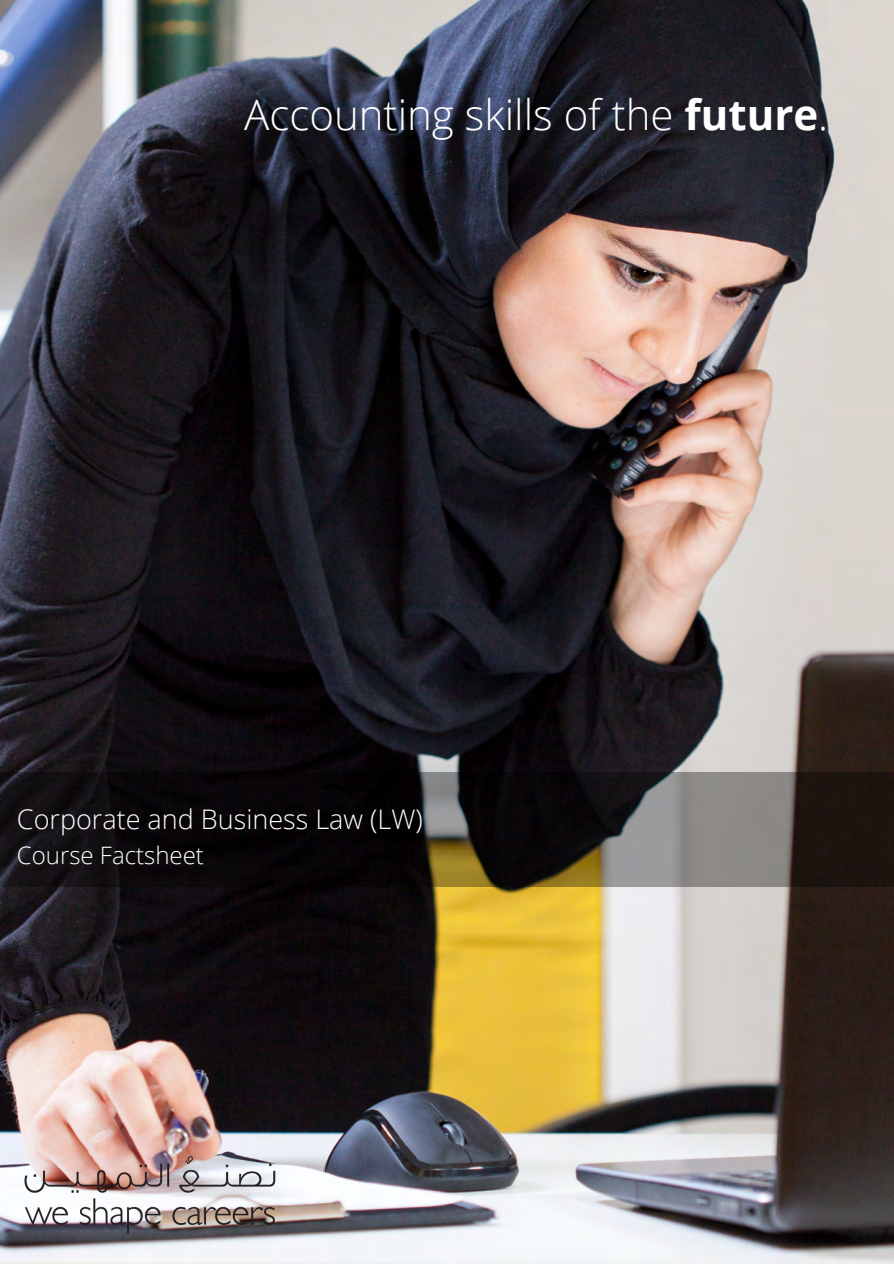
<style>
.page{position:relative;width:894px;height:1264px;background:#fff}
.page>*{position:absolute;margin:0;border:0;box-sizing:border-box;transform-origin:0 0}
.t1{font:300 42px "Open Sans";color:#fff}
.t2{font:300 27px "Open Sans";color:#fff}
.t3{font:300 24px "Open Sans";color:#fff}
.s1{font-weight:700}
</style>
<div class="page">
<img style="left:0;top:0;width:893px;height:1263px">
<svg style="left:0;top:772px;width:893px;height:114px;background:#2d2927"></svg>
<img style="left:21px;top:1152px;width:258px;height:85px">
<p class="t1" style="left:244px;top:85px;width:585px">Accounting skills of the <span class="s1">future</span>.</p>
<p class="t2" style="left:17px;top:800px;width:407px">Corporate and Business Law (LW)</p>
<p class="t3" style="left:17px;top:838px;width:188px">Course Factsheet</p>
</div>
